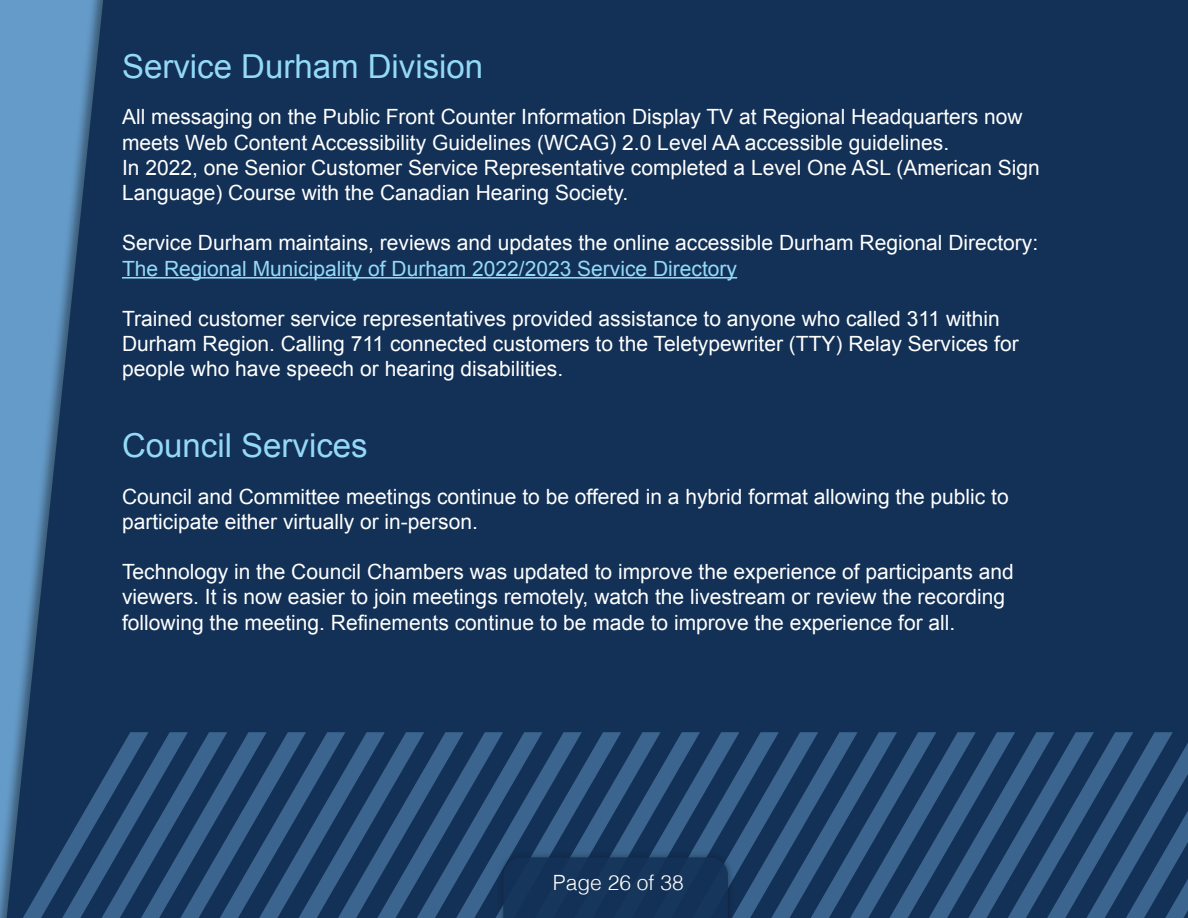
<style>
.page{position:relative;width:1188px;height:918px;background:#fff}
.page>*{position:absolute;margin:0;border:0;box-sizing:border-box;transform-origin:0 0}
.t1{font:33px "Arial";color:#94daf8}
.t2{font:21px/25.2px "Arial";color:#fff}
.t3{font:300 21px "Helvetica";color:#fff}
.s1{color:#94daf8}
</style>
<div class="page">
<div style="left:0;top:0;width:1188px;height:732px;background:#133156"></div>
<hr style="left:122px;top:277px;width:615px;height:2px;background:#94daf8">
<svg style="left:0;top:732px;width:1188px;height:186px;background:#24476e"></svg>
<h3 class="t1" style="left:122px;top:45px;width:363px">Service Durham Division</h3>
<p class="t2" style="left:122px;top:105px;width:902px">All messaging on the Public Front Counter Information Display TV at Regional Headquarters now meets Web Content Accessibility Guidelines (WCAG) 2.0 Level AA accessible guidelines.</p>
<p class="t2" style="left:122px;top:155px;width:919px">In 2022, one Senior Customer Service Representative completed a Level One ASL (American Sign<br>Language) Course with the Canadian Hearing Society.</p>
<p class="t2" style="left:122px;top:231px;width:918px">Service Durham maintains, reviews and updates the online accessible Durham Regional Directory:<br><span class="s1">The Regional Municipality of Durham 2022/2023 Service Directory</span></p>
<p class="t2" style="left:122px;top:306px;width:898px">Trained customer service representatives provided assistance to anyone who called 311 within<br>Durham Region. Calling 711 connected customers to the Teletypewriter (TTY) Relay Services for people who have speech or hearing disabilities.</p>
<h3 class="t1" style="left:122px;top:424px;width:247px">Council Services</h3>
<p class="t2" style="left:122px;top:484px;width:888px">Council and Committee meetings continue to be offered in a hybrid format allowing the public to participate either virtually or in-person.</p>
<p class="t2" style="left:122px;top:559px;width:893px">Technology in the Council Chambers was updated to improve the experience of participants and viewers. It is now easier to join meetings remotely, watch the livestream or review the recording following the meeting. Refinements continue to be made to improve the experience for all.</p>
<p class="t3" style="left:553px;top:864px;width:132px">Page 26 of 38</p>
</div>
